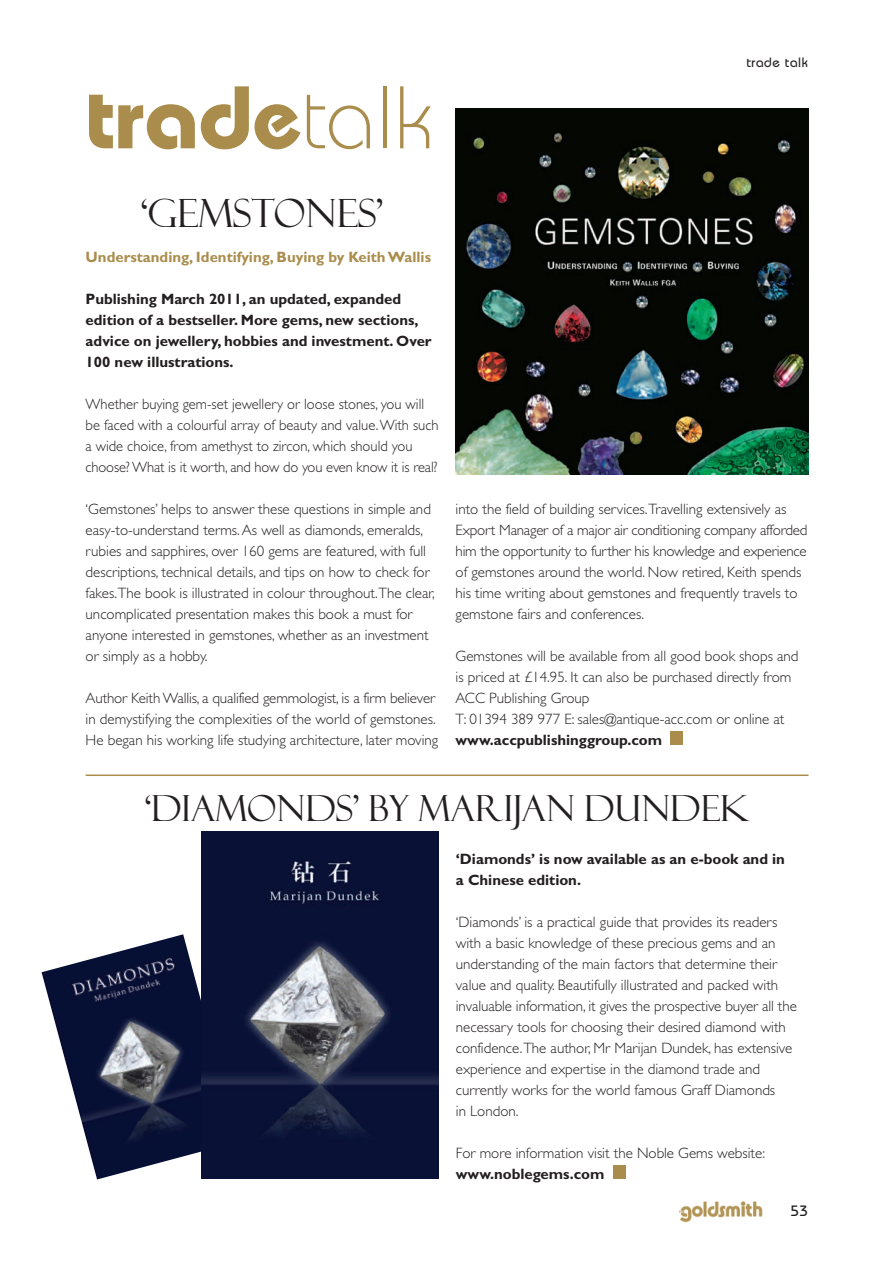
<style>
.page{position:relative;width:893px;height:1263px;background:#fff}
.page>*{position:absolute;margin:0;border:0;box-sizing:border-box;transform-origin:0 0}
.t1{font:700 88.5px "Bauhaus";color:#aa8d4c}
.t2{font:39px "Felix Titling";color:#231f20}
.t3{font:36px "Felix Titling";color:#231f20}
.t4{font:300 15px/21px "Gill Sans";color:#231f20}
.t5{font:700 15px/21px "Gill Sans";color:#231f20}
.t6{font:700 15px "Gill Sans";color:#aa8d4c}
.t7{font:500 15px "Bauhaus";color:#231f20}
.t8{font:500 13.5px "Bauhaus";letter-spacing:.05em;color:#231f20}
.s1{font-weight:300}
.s2{font-weight:700}
</style>
<div class="page">
<img style="left:678px;top:1201px;width:85px;height:22px">
<img style="left:42px;top:934px;width:197px;height:245px">
<div style="left:613px;top:1165px;width:13px;height:14px;background:#aa8d4c"></div>
<img style="left:201px;top:831px;width:238px;height:347px">
<img style="left:456px;top:108px;width:352px;height:366px">
<div style="left:670px;top:731px;width:13px;height:14px;background:#aa8d4c"></div>
<hr style="left:86px;top:774px;width:722px;height:2px;background:#aa8d4c">
<p class="t1" style="left:86px;top:86px;width:350px">trade<span class="s1">talk</span></p>
<p class="t8" style="left:746px;top:57px;width:63px">trade talk</p>
<p class="t2" style="left:141px;top:199px;width:243px">‘GEMSTONES’</p>
<p class="t6" style="left:86px;top:251px;width:347px">Understanding, Identifying, Buying by Keith Wallis</p>
<p class="t5" style="left:86px;top:290px;width:348px">Publishing March 2011, an updated, expanded edition of a bestseller. More gems, new sections, advice on jewellery, hobbies and investment. Over 100 new illustrations.</p>
<p class="t4" style="left:86px;top:395px;width:354px">Whether buying gem-set jewellery or loose stones, you will be faced with a colourful array of beauty and value.With such a wide choice, from amethyst to zircon, which should you choose? What is it worth, and how do you even know it is real?</p>
<p class="t4" style="left:86px;top:500px;width:351px">‘Gemstones’ helps to answer these questions in simple and easy-to-understand terms.As well as diamonds, emeralds, rubies and sapphires, over 160 gems are featured, with full descriptions, technical details, and tips on how to check for fakes.The book is illustrated in colour throughout.The clear, uncomplicated presentation makes this book a must for anyone interested in gemstones, whether as an investment or simply as a hobby.</p>
<p class="t4" style="left:86px;top:689px;width:354px">Author Keith Wallis, a qualified gemmologist, is a firm believer in demystifying the complexities of the world of gemstones.<br>He began his working life studying architecture, later moving</p>
<p class="t4" style="left:456px;top:500px;width:353px">into the field of building services.Travelling extensively as Export Manager of a major air conditioning company afforded him the opportunity to further his knowledge and experience of gemstones around the world. Now retired, Keith spends his time writing about gemstones and frequently travels to gemstone fairs and conferences.</p>
<p class="t4" style="left:456px;top:647px;width:344px">Gemstones will be available from all good book shops and is priced at £14.95. It can also be purchased directly from ACC Publishing Group<br>T: 01394 389 977 E: sales@antique-acc.com or online at <span class="s2">www.accpublishinggroup.com</span></p>
<p class="t3" style="left:145px;top:795px;width:606px">‘DIAMONDS’ BY MARIJAN DUNDEK</p>
<p class="t5" style="left:456px;top:849px;width:331px">‘Diamonds’ is now available as an e-book and in a Chinese edition.</p>
<p class="t4" style="left:456px;top:913px;width:342px">‘Diamonds’ is a practical guide that provides its readers with a basic knowledge of these precious gems and an understanding of the main factors that determine their value and quality. Beautifully illustrated and packed with invaluable information, it gives the prospective buyer all the necessary tools for choosing their desired diamond with confidence.The author, Mr Marijan Dundek, has extensive experience and expertise in the diamond trade and currently works for the world famous Graff Diamonds<br>in London.</p>
<p class="t4" style="left:456px;top:1144px;width:311px">For more information visit the Noble Gems website: <span class="s2">www.noblegems.com</span></p>
<p class="t7" style="left:790px;top:1205px;width:19px">53</p>
</div>
